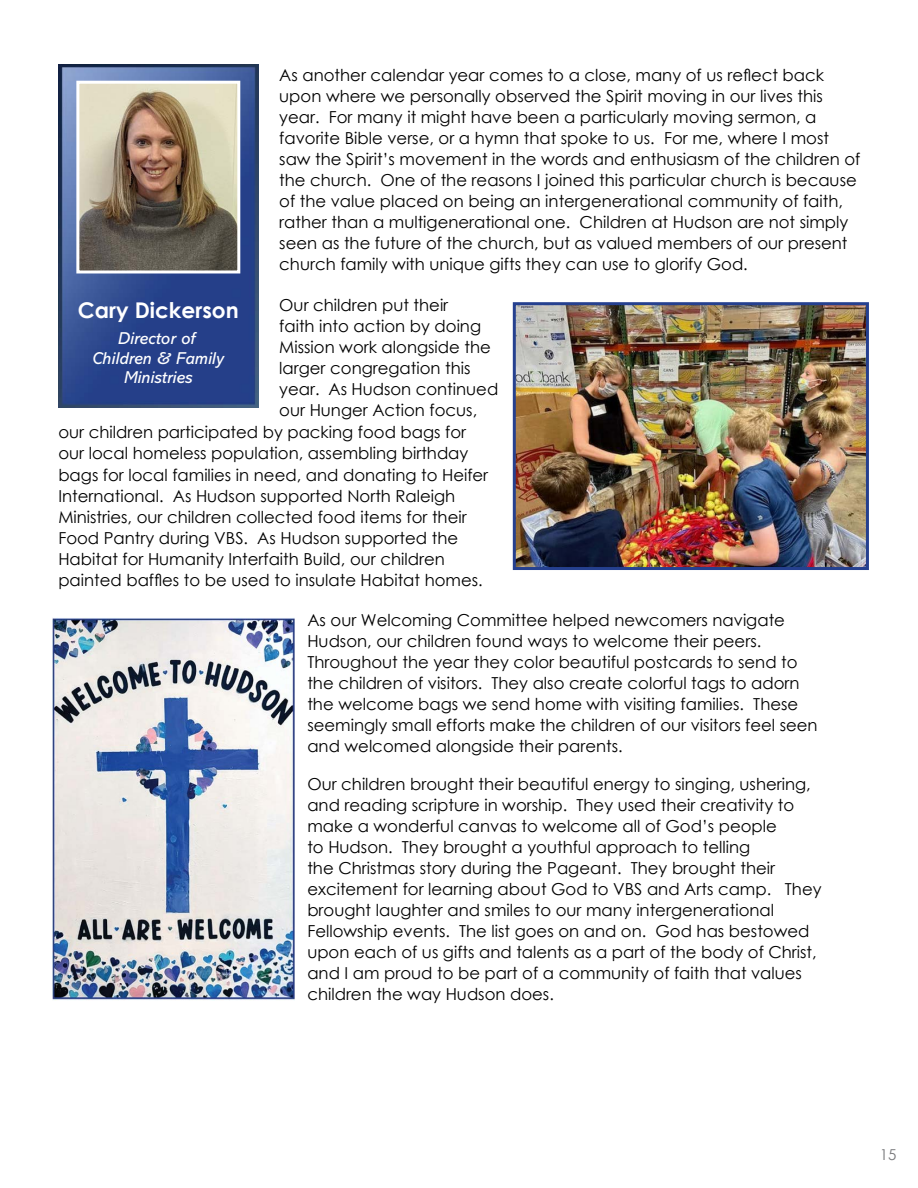
<style>
.page{position:relative;width:918px;height:1188px;background:#fff}
.page>*{position:absolute;margin:0;border:0;box-sizing:border-box;transform-origin:0 0}
.t1{font:700 21.6px "Century Gothic";color:#fff}
.t2{font:italic 17.4px/19.5px "Abadi MT Pro";color:#fff;text-align:center}
.t3{font:16.5px/21px "Century Gothic";color:#000}
.t4{font:15px "Century Gothic";color:#77787b}
</style>
<div class="page">
<img style="left:59px;top:64px;width:199px;height:344px">
<img style="left:80px;top:85px;width:156px;height:184px">
<div style="left:76px;top:81px;width:164px;height:192px;border:3px solid #fff"></div>
<img style="left:517px;top:306px;width:348px;height:260px">
<div style="left:513px;top:302px;width:356px;height:268px;border:3px solid #25408f"></div>
<img style="left:52px;top:618px;width:243px;height:382px">
<h1 class="t1" style="left:78px;top:294px;width:162px">Cary Dickerson</h1>
<p class="t2" style="left:92px;top:329px;width:133px">Director of<br>Children &amp; Family<br>Ministries</p>
<p class="t3" style="left:279px;top:64px;width:583px">As another calendar year comes to a close, many of us reflect back upon where we personally observed the Spirit moving in our lives this year. For many it might have been a particularly moving sermon, a favorite Bible verse, or a hymn that spoke to us. For me, where I most saw the Spirit’s movement in the words and enthusiasm of the children of the church. One of the reasons I joined this particular church is because of the value placed on being an intergenerational community of faith, rather than a multigenerational one. Children at Hudson are not simply seen as the future of the church, but as valued members of our present church family with unique gifts they can use to glorify God.</p>
<p class="t3" style="left:279px;top:294px;width:221px">Our children put their<br>faith into action by doing<br>Mission work alongside the larger congregation this year. As Hudson continued our Hunger Action focus,</p>
<p class="t3" style="left:58px;top:422px;width:431px">our children participated by packing food bags for our local homeless population, assembling birthday bags for local families in need, and donating to Heifer International. As Hudson supported North Raleigh Ministries, our children collected food items for their Food Pantry during VBS. As Hudson supported the Habitat for Humanity Interfaith Build, our children painted baffles to be used to insulate Habitat homes.</p>
<p class="t3" style="left:307px;top:610px;width:512px">As our Welcoming Committee helped newcomers navigate Hudson, our children found ways to welcome their peers.<br>Throughout the year they color beautiful postcards to send to the children of visitors. They also create colorful tags to adorn the welcome bags we send home with visiting families. These seemingly small efforts make the children of our visitors feel seen and welcomed alongside their parents.</p>
<p class="t3" style="left:307px;top:773px;width:516px">Our children brought their beautiful energy to singing, ushering, and reading scripture in worship. They used their creativity to make a wonderful canvas to welcome all of God’s people<br>to Hudson. They brought a youthful approach to telling<br>the Christmas story during the Pageant. They brought their excitement for learning about God to VBS and Arts camp. They brought laughter and smiles to our many intergenerational Fellowship events. The list goes on and on. God has bestowed upon each of us gifts and talents as a part of the body of Christ, and I am proud to be part of a community of faith that values children the way Hudson does.</p>
<p class="t4" style="left:880px;top:1144px;width:18px">15</p>
</div>
